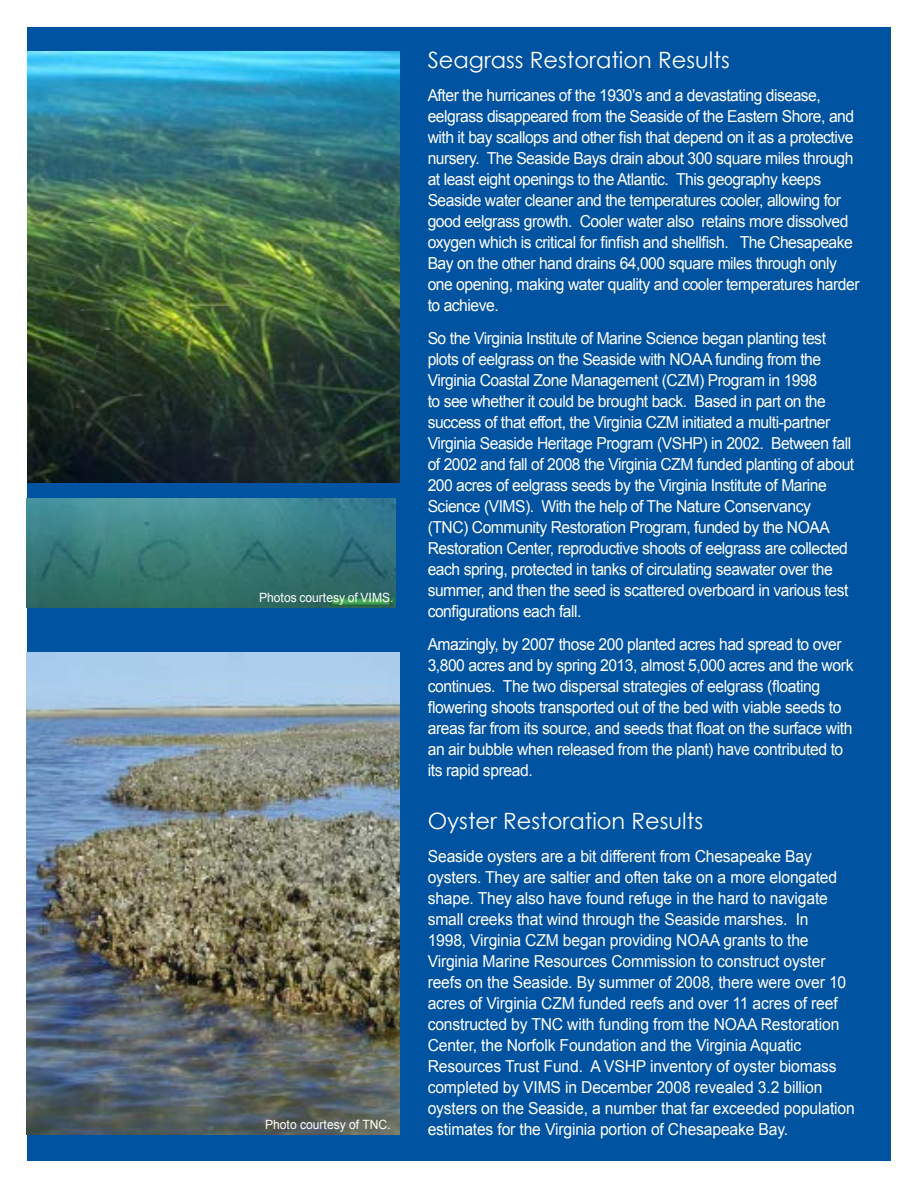
<style>
.page{position:relative;width:918px;height:1188px;background:#fff}
.page>*{position:absolute;margin:0;border:0;box-sizing:border-box;transform-origin:0 0}
.t1{font:22.5px "Century Gothic";color:#fff}
.t2{font:16.5px/21px "Arial";letter-spacing:-.03em;color:#fff;scale:.95 1}
.t3{font:16.5px/21px "Arial";letter-spacing:-.01em;color:#fff;scale:.95 1}
.t4{font:12.75px "Arial";color:#fff;scale:.95 1}
</style>
<div class="page">
<div style="left:27px;top:27px;width:864px;height:1134px;background:#0053a1"></div>
<img style="left:27px;top:51px;width:373px;height:432px">
<img style="left:26px;top:498px;width:369px;height:110px">
<img style="left:26px;top:652px;width:374px;height:483px">
<p class="t4" style="left:259px;top:589px;width:143px">Photos courtesy of VIMS.</p>
<p class="t4" style="left:265px;top:1116px;width:134px">Photo courtesy of TNC.</p>
<h1 class="t1" style="left:428px;top:44px;width:304px">Seagrass Restoration Results</h1>
<p class="t2" style="left:428px;top:85px;width:456px">After the hurricanes of the 1930’s and a devastating disease, eelgrass disappeared from the Seaside of the Eastern Shore, and with it bay scallops and other fish that depend on it as a protective nursery. The Seaside Bays drain about 300 square miles through at least eight openings to the Atlantic. This geography keeps Seaside water cleaner and the temperatures cooler, allowing for good eelgrass growth. Cooler water also retains more dissolved oxygen which is critical for finfish and shellfish. The Chesapeake Bay on the other hand drains 64,000 square miles through only one opening, making water quality and cooler temperatures harder to achieve.</p>
<p class="t2" style="left:428px;top:328px;width:451px">So the Virginia Institute of Marine Science began planting test plots of eelgrass on the Seaside with NOAA funding from the Virginia Coastal Zone Management (CZM) Program in 1998<br>to see whether it could be brought back. Based in part on the success of that effort, the Virginia CZM initiated a multi-partner Virginia Seaside Heritage Program (VSHP) in 2002. Between fall of 2002 and fall of 2008 the Virginia CZM funded planting of about 200 acres of eelgrass seeds by the Virginia Institute of Marine Science (VIMS). With the help of The Nature Conservancy (TNC) Community Restoration Program, funded by the NOAA Restoration Center, reproductive shoots of eelgrass are collected each spring, protected in tanks of circulating seawater over the summer, and then the seed is scattered overboard in various test configurations each fall.</p>
<p class="t2" style="left:428px;top:634px;width:450px">Amazingly, by 2007 those 200 planted acres had spread to over 3,800 acres and by spring 2013, almost 5,000 acres and the work continues. The two dispersal strategies of eelgrass (floating flowering shoots transported out of the bed with viable seeds to areas far from its source, and seeds that float on the surface with an air bubble when released from the plant) have contributed to its rapid spread.</p>
<h1 class="t1" style="left:428px;top:805px;width:277px">Oyster Restoration Results</h1>
<p class="t3" style="left:428px;top:846px;width:451px">Seaside oysters are a bit different from Chesapeake Bay oysters. They are saltier and often take on a more elongated shape. They also have found refuge in the hard to navigate small creeks that wind through the Seaside marshes. In<br>1998, Virginia CZM began providing NOAA grants to the Virginia Marine Resources Commission to construct oyster reefs on the Seaside. By summer of 2008, there were over 10 acres of Virginia CZM funded reefs and over 11 acres of reef constructed by TNC with funding from the NOAA Restoration Center, the Norfolk Foundation and the Virginia Aquatic Resources Trust Fund. A VSHP inventory of oyster biomass completed by VIMS in December 2008 revealed 3.2 billion oysters on the Seaside, a number that far exceeded population estimates for the Virginia portion of Chesapeake Bay.</p>
</div>
